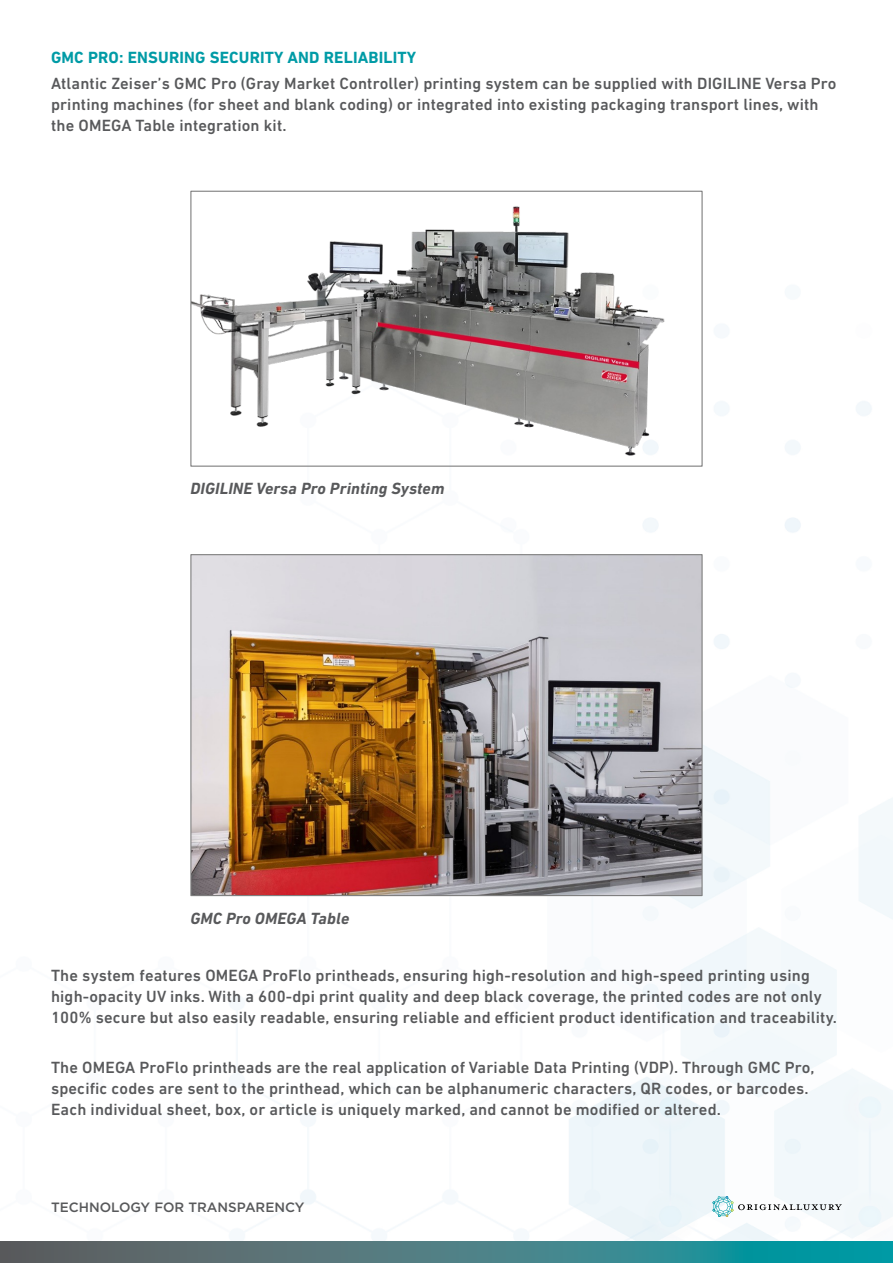
<style>
.page{position:relative;width:893px;height:1263px;background:#fff}
.page>*{position:absolute;margin:0;border:0;box-sizing:border-box;transform-origin:0 0}
.t1{font:500 16.5px/21px "DIN Next LT Pro";letter-spacing:.01em;color:#58595b}
.t2{font:italic 700 16.5px "DIN Next LT Pro";letter-spacing:.01em;color:#58595b}
.t3{font:700 16.5px "DIN Next LT Pro";letter-spacing:.01em;color:#009ba6}
.t4{font:500 13.5px "Gotham";color:#58595b}
</style>
<div class="page">
<img style="left:0;top:190px;width:893px;height:1052px">
<svg style="left:713px;top:1196px;width:129px;height:21px"></svg>
<svg style="left:0;top:1242px;width:893px;height:21px"></svg>
<img style="left:192px;top:193px;width:509px;height:272px">
<div style="left:190px;top:191px;width:513px;height:276px;border:1px solid #7f7f7f"></div>
<img style="left:192px;top:556px;width:509px;height:338px">
<p class="t3" style="left:51px;top:48px;width:367px">GMC PRO: ENSURING SECURITY AND RELIABILITY</p>
<p class="t1" style="left:51px;top:72px;width:787px">Atlantic Zeiser’s GMC Pro (Gray Market Controller) printing system can be supplied with DIGILINE Versa Pro printing machines (for sheet and blank coding) or integrated into existing packaging transport lines, with the OMEGA Table integration kit.</p>
<p class="t2" style="left:190px;top:479px;width:256px">DIGILINE Versa Pro Printing System</p>
<p class="t2" style="left:190px;top:908px;width:160px">GMC Pro OMEGA Table</p>
<p class="t1" style="left:51px;top:965px;width:787px">The system features OMEGA ProFlo printheads, ensuring high-resolution and high-speed printing using high-opacity UV inks. With a 600-dpi print quality and deep black coverage, the printed codes are not only<br>100% secure but also easily readable, ensuring reliable and efficient product identification and traceability.</p>
<p class="t1" style="left:51px;top:1057px;width:765px">The OMEGA ProFlo printheads are the real application of Variable Data Printing (VDP). Through GMC Pro, specific codes are sent to the printhead, which can be alphanumeric characters, QR codes, or barcodes.<br>Each individual sheet, box, or article is uniquely marked, and cannot be modified or altered.</p>
<p class="t4" style="left:51px;top:1198px;width:255px">TECHNOLOGY FOR TRANSPARENCY</p>
</div>
